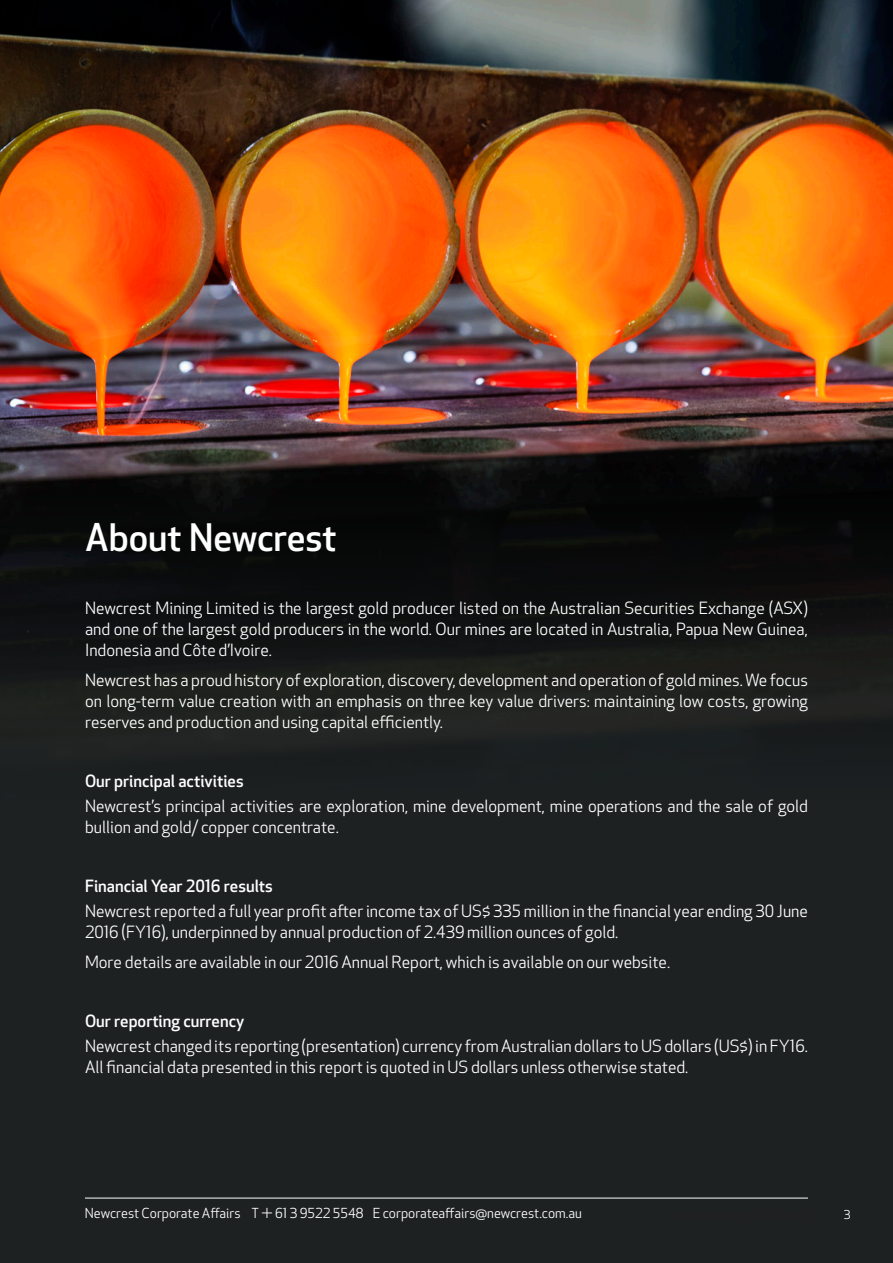
<style>
.page{position:relative;width:893px;height:1263px;background:#1d2122}
.page>*{position:absolute;margin:0;border:0;box-sizing:border-box;transform-origin:0 0}
.t1{font:500 37.05px "Apex New";letter-spacing:-.005em;color:#fff}
.t2{font:16.5px/21px "Apex New";color:#fff}
.t3{font:500 16.5px "Apex New";color:#fff}
.t4{font:13.5px "Apex New";color:#fff}
.t5{font:12px "Apex New";color:#fff}
</style>
<div class="page">
<img style="left:0;top:0;width:893px;height:675px">
<hr style="left:85px;top:1198px;width:723px;height:1px;background:#fff">
<p class="t1" style="left:85px;top:512px;width:253px">About Newcrest</p>
<p class="t2" style="left:85px;top:598px;width:724px;text-align:justify">Newcrest Mining Limited is the largest gold producer listed on the Australian Securities Exchange (ASX) and one of the largest gold producers in the world. Our mines are located in Australia, Papua New Guinea, Indonesia and Côte d’Ivoire.</p>
<p class="t2" style="left:85px;top:669px;width:724px;text-align:justify">Newcrest has a proud history of exploration, discovery, development and operation of gold mines. We focus on long-term value creation with an emphasis on three key value drivers: maintaining low costs, growing reserves and production and using capital efficiently.</p>
<p class="t3" style="left:85px;top:770px;width:160px">Our principal activities</p>
<p class="t2" style="left:85px;top:796px;width:724px">Newcrest’s principal activities are exploration, mine development, mine operations and the sale of gold bullion and gold/ copper concentrate.</p>
<p class="t3" style="left:85px;top:875px;width:189px">Financial Year 2016 results</p>
<p class="t2" style="left:85px;top:901px;width:724px">Newcrest reported a full year profit after income tax of US$ 335 million in the financial year ending 30 June<br>2016 (FY16), underpinned by annual production of 2.439 million ounces of gold.</p>
<p class="t2" style="left:85px;top:951px;width:587px">More details are available in our 2016 Annual Report, which is available on our website.</p>
<p class="t3" style="left:85px;top:1010px;width:161px">Our reporting currency</p>
<p class="t2" style="left:85px;top:1036px;width:724px">Newcrest changed its reporting (presentation) currency from Australian dollars to US dollars (US$) in FY16.<br>All financial data presented in this report is quoted in US dollars unless otherwise stated.</p>
<p class="t4" style="left:85px;top:1205px;width:498px">Newcrest Corporate Affairs T + 61 3 9522 5548 E corporateaffairs@newcrest.com.au</p>
<p class="t5" style="left:844px;top:1207px;width:8px">3</p>
</div>
